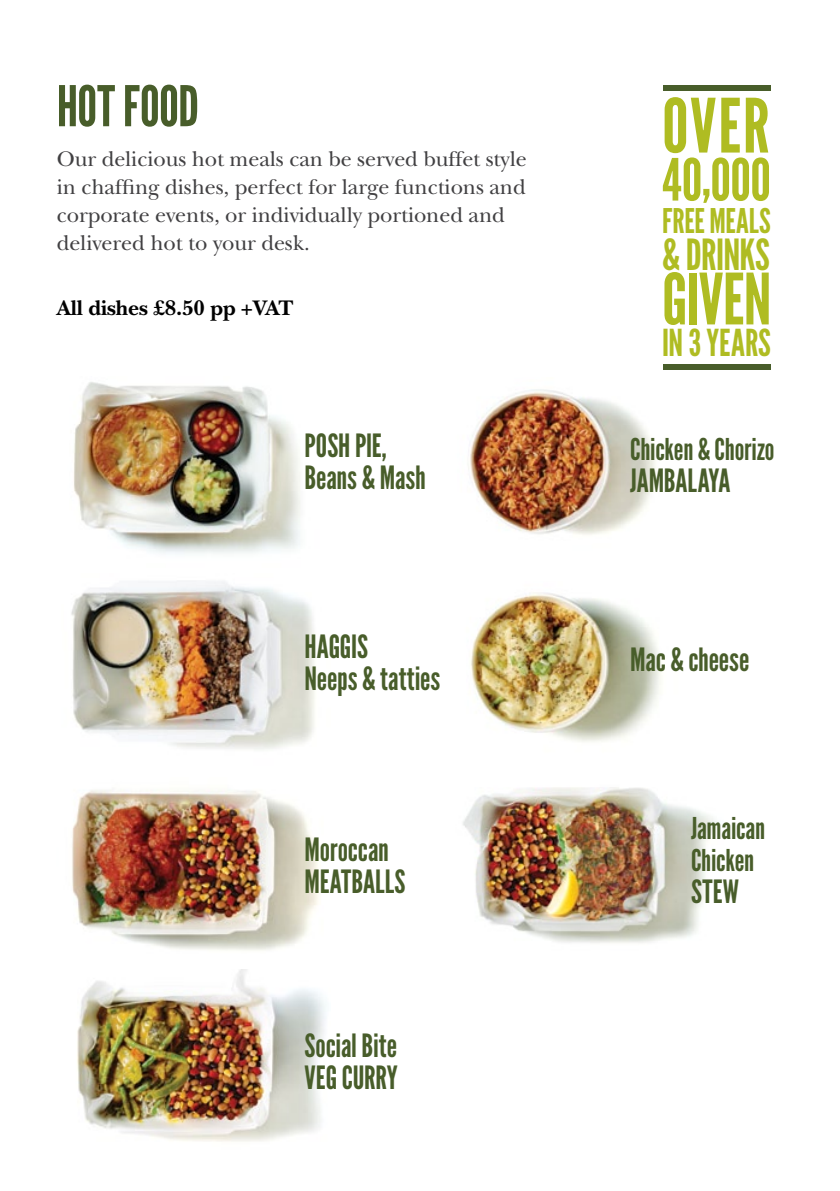
<style>
.page{position:relative;width:840px;height:1191px;background:#fff}
.page>*{position:absolute;margin:0;border:0;box-sizing:border-box;transform-origin:0 0}
.t1{font:74.6px "League Gothic";color:#afbc22}
.t2{font:70.6px "League Gothic";color:#afbc22}
.t3{font:58px "League Gothic";color:#afbc22}
.t4{font:56px "League Gothic";color:#485d2a}
.t5{font:42.8px "League Gothic";letter-spacing:-.015em;color:#afbc22}
.t6{font:37px "League Gothic";color:#afbc22}
.t7{font:34px "League Gothic";letter-spacing:-.005em;color:#afbc22}
.t8{font:32px/32px "League Gothic";color:#485d2a}
.t9{font:30px/32px "League Gothic";letter-spacing:-.005em;color:#485d2a}
.t10{font:22px/28px "New Baskerville";letter-spacing:-.005em;color:#414042}
.t11{font:700 22px "New Baskerville";letter-spacing:-.005em;color:#000}
</style>
<div class="page">
<img style="left:77px;top:969px;width:249px;height:173px">
<img style="left:72px;top:790px;width:246px;height:161px">
<img style="left:468px;top:389px;width:188px;height:146px">
<img style="left:74px;top:382px;width:226px;height:172px">
<img style="left:71px;top:581px;width:244px;height:169px">
<img style="left:470px;top:593px;width:191px;height:149px">
<div style="left:663px;top:85px;width:107px;height:5px;background:#485d2a"></div>
<div style="left:663px;top:364px;width:107px;height:5px;background:#485d2a"></div>
<img style="left:463px;top:787px;width:254px;height:156px">
<h3 class="t4" style="left:57px;top:73px;width:144px">Hot Food</h3>
<p class="t10" style="left:57px;top:145px;width:471px">Our delicious hot meals can be served buffet style in chaffing dishes, perfect for large functions and corporate events, or individually portioned and delivered hot to your desk.</p>
<p class="t11" style="left:57px;top:295px;width:238px">All dishes £8.50 pp +VAT</p>
<h3 class="t8" style="left:304px;top:430px;width:123px">Posh Pie,<br>Beans &amp; Mash</h3>
<h3 class="t8" style="left:304px;top:631px;width:137px">Haggis<br>Neeps &amp; tatties</h3>
<h3 class="t8" style="left:304px;top:833px;width:102px">Moroccan meatballs</h3>
<h3 class="t8" style="left:304px;top:1029px;width:95px">Social Bite<br>Veg Curry</h3>
<h1 class="t1" style="left:661px;top:81px;width:27px">OVER</h1>
<h3 class="t3" style="left:661px;top:145px;width:110px">40,000</h3>
<h3 class="t7" style="left:661px;top:201px;width:110px">free meals</h3>
<h3 class="t5" style="left:661px;top:229px;width:109px">&amp; drinks</h3>
<h2 class="t2" style="left:661px;top:257px;width:111px">given</h2>
<h3 class="t6" style="left:661px;top:320px;width:110px">in 3 years</h3>
<h3 class="t9" style="left:630px;top:433px;width:146px">Chicken &amp; Chorizo</h3>
<h3 class="t8" style="left:630px;top:464px;width:101px">Jambalaya</h3>
<h3 class="t8" style="left:630px;top:644px;width:121px">Mac &amp; cheese</h3>
<h3 class="t9" style="left:690px;top:812px;width:76px">Jamaican<br>Chicken</h3>
<h3 class="t8" style="left:690px;top:876px;width:36px">STEW</h3>
</div>
